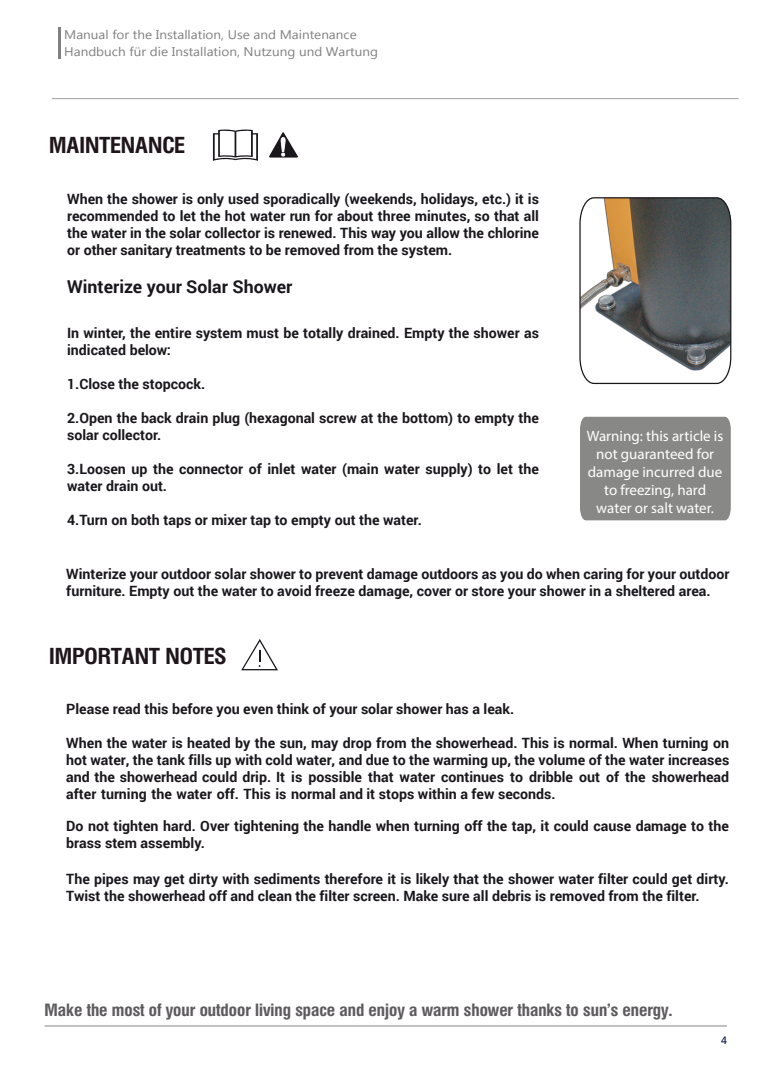
<style>
.page{position:relative;width:773px;height:1081px;background:#fff}
.page>*{position:absolute;margin:0;border:0;box-sizing:border-box;transform-origin:0 0}
.t1{font:700 22.75px "Helvetica Two BQ";color:#1e161a;scale:1.08 1}
.t2{font:700 17.75px "Roboto";color:#1a171c}
.t3{font:700 17.5px "Helvetica Two BQ";color:#5e5b5e;scale:1.08 1}
.t4{font:15px/18px "Myriad Pro";color:#fff;text-align:center}
.t5{font:700 14.12px/17px "Roboto";color:#1a171c}
.t6{font:12.5px "Segoe UI";color:#818080;scale:1.08 1}
.t7{font:600 10.62px "Segoe UI";color:#11224f}
</style>
<div class="page">
<hr style="left:52px;top:98px;width:686px;height:1px;background:#9d9ea3">
<hr style="left:59px;top:27px;width:2px;height:32px;background:#818080">
<hr style="left:45px;top:1025px;width:681px;height:1px;background:#9d9ea3">
<svg style="left:269px;top:132px;width:29px;height:26px"></svg>
<svg style="left:213px;top:129px;width:45px;height:32px"></svg>
<div style="left:580px;top:417px;width:150px;height:103px;background:#888887"></div>
<svg style="left:579px;top:197px;width:153px;height:188px"></svg>
<svg style="left:241px;top:639px;width:37px;height:31px"></svg>
<p class="t6" style="left:64px;top:26px;width:272px">Manual for the Installation, Use and Maintenance</p>
<p class="t6" style="left:64px;top:43px;width:292px">Handbuch für die Installation, Nutzung und Wartung</p>
<h1 class="t1" style="left:49px;top:132px;width:127px">MAINTENANCE</h1>
<p class="t5" style="left:67px;top:190px;width:473px;text-align:justify">When the shower is only used sporadically (weekends, holidays, etc.) it is recommended to let the hot water run for about three minutes, so that all the water in the solar collector is renewed. This way you allow the chlorine or other sanitary treatments to be removed from the system.</p>
<p class="t2" style="left:67px;top:274px;width:227px">Winterize your Solar Shower</p>
<p class="t5" style="left:67px;top:324px;width:473px">In winter, the entire system must be totally drained. Empty the shower as indicated below:</p>
<p class="t5" style="left:67px;top:375px;width:140px">1.Close the stopcock.</p>
<p class="t5" style="left:67px;top:409px;width:473px">2.Open the back drain plug (hexagonal screw at the bottom) to empty the solar collector.</p>
<p class="t5" style="left:67px;top:460px;width:473px">3.Loosen up the connector of inlet water (main water supply) to let the water drain out.</p>
<p class="t5" style="left:67px;top:511px;width:356px">4.Turn on both taps or mixer tap to empty out the water.</p>
<p class="t4" style="left:586px;top:426px;width:138px">Warning: this article is not guaranteed for damage incurred due to freezing, hard water or salt water.</p>
<p class="t5" style="left:66px;top:565px;width:664px">Winterize your outdoor solar shower to prevent damage outdoors as you do when caring for your outdoor furniture. Empty out the water to avoid freeze damage, cover or store your shower in a sheltered area.</p>
<h1 class="t1" style="left:49px;top:642px;width:165px">IMPORTANT NOTES</h1>
<p class="t5" style="left:66px;top:699px;width:449px">Please read this before you even think of your solar shower has a leak.</p>
<p class="t5" style="left:66px;top:734px;width:664px;text-align:justify">When the water is heated by the sun, may drop from the showerhead. This is normal. When turning on hot water, the tank fills up with cold water, and due to the warming up, the volume of the water increases and the showerhead could drip. It is possible that water continues to dribble out of the showerhead after turning the water off. This is normal and it stops within a few seconds.</p>
<p class="t5" style="left:66px;top:817px;width:664px">Do not tighten hard. Over tightening the handle when turning off the tap, it could cause damage to the brass stem assembly.</p>
<p class="t5" style="left:66px;top:870px;width:664px">The pipes may get dirty with sediments therefore it is likely that the shower water filter could get dirty.<br>Twist the showerhead off and clean the filter screen. Make sure all debris is removed from the filter.</p>
<p class="t3" style="left:45px;top:1000px;width:582px">Make the most of your outdoor living space and enjoy a warm shower thanks to sun’s energy.</p>
<p class="t7" style="left:721px;top:1033px;width:7px">4</p>
</div>
